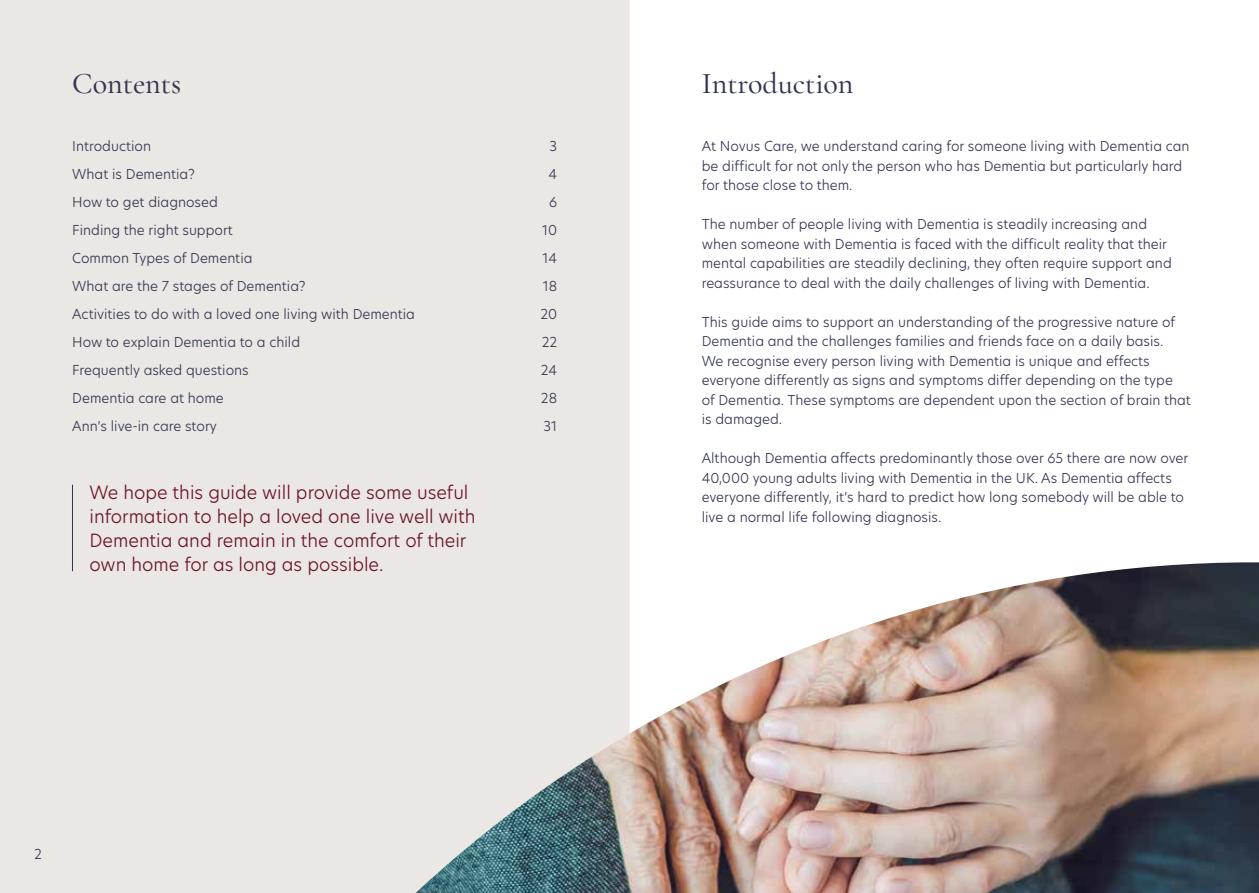
<style>
.page{position:relative;width:1259px;height:893px;background:#fff}
.page>*{position:absolute;margin:0;border:0;box-sizing:border-box;transform-origin:0 0}
.t1{font:500 30px "Cormorant Garamond";color:#323451}
.t2{font:300 18px/24px "New Hero";color:#6c1223}
.t3{font:300 13.5px/28px "Hero New";color:#323451}
</style>
<div class="page">
<div style="left:0;top:0;width:629px;height:893px;background:#eae7e4"></div>
<hr style="left:72px;top:485px;width:1px;height:86px;background:#323451">
<img style="left:415px;top:562px;width:844px;height:331px">
<h1 class="t1" style="left:72px;top:65px;width:110px">Contents</h1>
<p class="t3" style="left:72px;top:132px;width:344px">Introduction<br>What is Dementia?<br>How to get diagnosed<br>Finding the right support<br>Common Types of Dementia<br>What are the 7 stages of Dementia?<br>Activities to do with a loved one living with Dementia<br>How to explain Dementia to a child<br>Frequently asked questions<br>Dementia care at home<br>Ann’s live-in care story</p>
<p class="t3" style="left:540px;top:132px;width:18px;text-align:right">3<br>4<br>6<br>10<br>14<br>18<br>20<br>22<br>24<br>28<br>31</p>
<h2 class="t2" style="left:89px;top:480px;width:387px">We hope this guide will provide some useful information to help a loved one live well with Dementia and remain in the comfort of their own home for as long as possible.</h2>
<p class="t3" style="left:34px;top:840px;width:9px">2</p>
<h1 class="t1" style="left:702px;top:65px;width:153px">Introduction</h1>
<p class="t3" style="left:702px;top:136px;width:489px;line-height:19.5px">At Novus Care, we understand caring for someone living with Dementia can be difficult for not only the person who has Dementia but particularly hard for those close to them.</p>
<p class="t3" style="left:702px;top:214px;width:471px;line-height:19.5px">The number of people living with Dementia is steadily increasing and when someone with Dementia is faced with the difficult reality that their mental capabilities are steadily declining, they often require support and reassurance to deal with the daily challenges of living with Dementia.</p>
<p class="t3" style="left:702px;top:312px;width:491px;line-height:19.5px">This guide aims to support an understanding of the progressive nature of Dementia and the challenges families and friends face on a daily basis.<br>We recognise every person living with Dementia is unique and effects everyone differently as signs and symptoms differ depending on the type<br>of Dementia. These symptoms are dependent upon the section of brain that is damaged.</p>
<p class="t3" style="left:702px;top:448px;width:488px;line-height:19.5px">Although Dementia affects predominantly those over 65 there are now over 40,000 young adults living with Dementia in the UK. As Dementia affects everyone differently, it’s hard to predict how long somebody will be able to live a normal life following diagnosis.</p>
</div>
